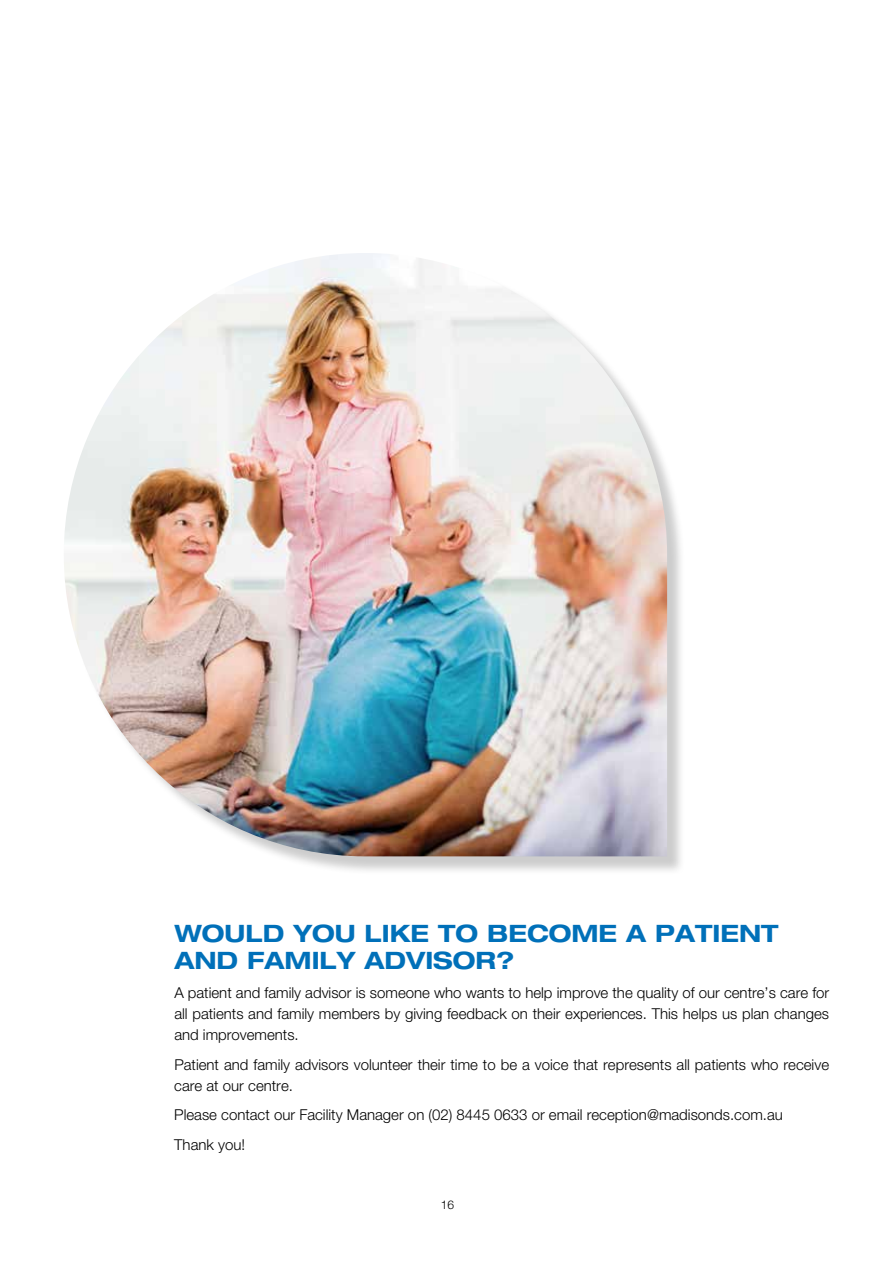
<style>
.page{position:relative;width:893px;height:1263px;background:#fff}
.page>*{position:absolute;margin:0;border:0;box-sizing:border-box;transform-origin:0 0}
.t1{font:700 expanded 24px/27px "Helvetica Neue";color:#0070b9}
.t2{font:300 15px/21px "Helvetica Neue";color:#000}
.t3{font:300 12px "Helvetica Neue";color:#000}
</style>
<div class="page">
<div style="left:66px;top:255px;width:620px;height:620px;background:#000;opacity:.2"></div>
<img style="left:64px;top:253px;width:603px;height:603px">
<h1 class="t1" style="left:174px;top:919px;width:606px">WOULD YOU LIKE TO BECOME A PATIENT<br>AND</h1>
<h1 class="t1" style="left:247px;top:946px;width:19px">FAMI</h1>
<h1 class="t1" style="left:320px;top:946px;width:63px">LY ADVI</h1>
<h1 class="t1" style="left:433px;top:946px;width:82px">SOR?</h1>
<p class="t2" style="left:174px;top:982px;width:656px;text-align:justify">A patient and family advisor is someone who wants to help improve the quality of our centre’s care for all patients and family members by giving feedback on their experiences. This helps us plan changes and improvements.</p>
<p class="t2" style="left:174px;top:1053px;width:656px">Patient and family advisors volunteer their time to be a voice that represents all patients who receive care at our centre.</p>
<p class="t2" style="left:174px;top:1100px;width:610px;line-height:29.5px">Please contact our Facility Manager on (02) 8445 0633 or email reception@madisonds.com.au<br>Thank you!</p>
<p class="t3" style="left:441px;top:1197px;width:15px">16</p>
</div>
